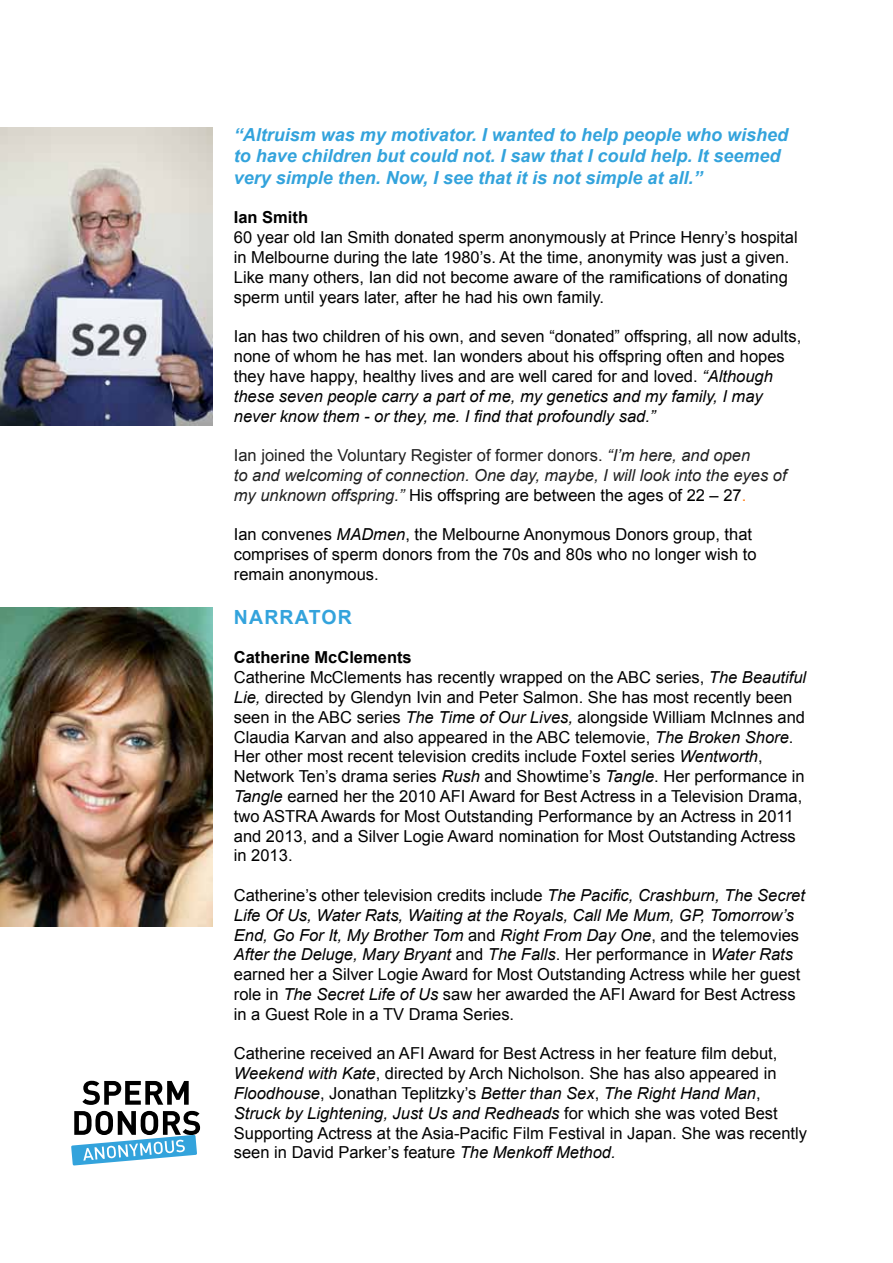
<style>
.page{position:relative;width:893px;height:1263px;background:#fff}
.page>*{position:absolute;margin:0;border:0;box-sizing:border-box;transform-origin:0 0}
.t1{font:700 19.5px "Arial";letter-spacing:.06em;color:#33a3dc}
.t2{font:italic 700 18px/21.6px "Arial";color:#33a3dc}
.t3{font:16.5px/19.8px "Arial";color:#000}
.t4{font:italic 16.5px/19.8px "Arial";color:#202020}
.t5{font:700 16.5px "Arial";color:#000}
.s1{font-style:italic}
.s2{font-style:normal}
.s3{font-style:normal;color:#000}
.s4{font-style:normal;color:#ff7e15}
.s5{font-weight:700}
</style>
<div class="page">
<svg style="left:82px;top:1081px;width:107px;height:24px"></svg>
<svg style="left:71px;top:1111px;width:129px;height:54px"></svg>
<img style="left:0;top:128px;width:213px;height:298px">
<img style="left:0;top:607px;width:213px;height:319px">
<p class="t2" style="left:234px;top:124px;width:556px">“Altruism was my motivator. I wanted to help people who wished to have children but could not. I saw that I could help. It seemed very simple then. Now, I see that it is not simple at all.”</p>
<p class="t5" style="left:234px;top:207px;width:76px">Ian Smith</p>
<p class="t3" style="left:234px;top:228px;width:565px">60 year old Ian Smith donated sperm anonymously at Prince Henry’s hospital in Melbourne during the late 1980’s. At the time, anonymity was just a given.<br>Like many others, Ian did not become aware of the ramifications of donating sperm until years later, after he had his own family.</p>
<p class="t3" style="left:234px;top:327px;width:569px">Ian has two children of his own, and seven “donated” offspring, all now adults, none of whom he has met. Ian wonders about his offspring often and hopes they have happy, healthy lives and are well cared for and loved. <span class="s1">“Although these seven people carry a part of me, my genetics and my family, I may never know them - or they, me. I find that profoundly sad.”</span></p>
<p class="t4" style="left:234px;top:446px;width:554px"><span class="s2">Ian joined the Voluntary Register of former donors.</span> “I’m here, and open<br>to and welcoming of connection. One day, maybe, I will look into the eyes of my unknown offspring.” <span class="s3">His offspring are between the ages of 22 – 27</span><span class="s4">.</span></p>
<p class="t3" style="left:234px;top:525px;width:524px">Ian convenes <span class="s1">MADmen</span>, the Melbourne Anonymous Donors group, that comprises of sperm donors from the 70s and 80s who no longer wish to remain anonymous.</p>
<p class="t1" style="left:234px;top:604px;width:119px">NARRATOR</p>
<p class="t3" style="left:234px;top:648px;width:574px"><span class="s5">Catherine McClements<br></span>Catherine McClements has recently wrapped on the ABC series, <span class="s1">The Beautiful Lie,</span> directed by Glendyn Ivin and Peter Salmon. She has most recently been seen in the ABC series <span class="s1">The Time of Our Lives,</span> alongside William McInnes and Claudia Karvan and also appeared in the ABC telemovie, <span class="s1">The Broken Shore</span>.<br>Her other most recent television credits include Foxtel series <span class="s1">Wentworth</span>, Network Ten’s drama series <span class="s1">Rush</span> and Showtime’s <span class="s1">Tangle</span>. Her performance in <span class="s1">Tangle</span> earned her the 2010 AFI Award for Best Actress in a Television Drama, two ASTRA Awards for Most Outstanding Performance by an Actress in 2011 and 2013, and a Silver Logie Award nomination for Most Outstanding Actress in 2013.</p>
<p class="t3" style="left:234px;top:885px;width:573px">Catherine’s other television credits include <span class="s1">The Pacific, Crashburn, The Secret Life Of Us, Water Rats, Waiting at the Royals, Call Me Mum, GP, Tomorrow’s End, Go For It, My Brother Tom</span> and <span class="s1">Right From Day One</span>, and the telemovies <span class="s1">After the Deluge, Mary Bryant</span> and <span class="s1">The Falls</span>. Her performance in <span class="s1">Water Rats </span>earned her a Silver Logie Award for Most Outstanding Actress while her guest role in <span class="s1">The Secret Life of Us</span> saw her awarded the AFI Award for Best Actress in a Guest Role in a TV Drama Series.</p>
<p class="t3" style="left:234px;top:1044px;width:575px">Catherine received an AFI Award for Best Actress in her feature film debut, <span class="s1">Weekend with Kate</span>, directed by Arch Nicholson. She has also appeared in <span class="s1">Floodhouse</span>, Jonathan Teplitzky’s <span class="s1">Better than Sex</span>, <span class="s1">The Right Hand Man</span>, <span class="s1">Struck by Lightening, Just Us and Redheads</span> for which she was voted Best Supporting Actress at the Asia-Pacific Film Festival in Japan. She was recently seen in David Parker’s feature <span class="s1">The Menkoff Method.</span></p>
</div>
